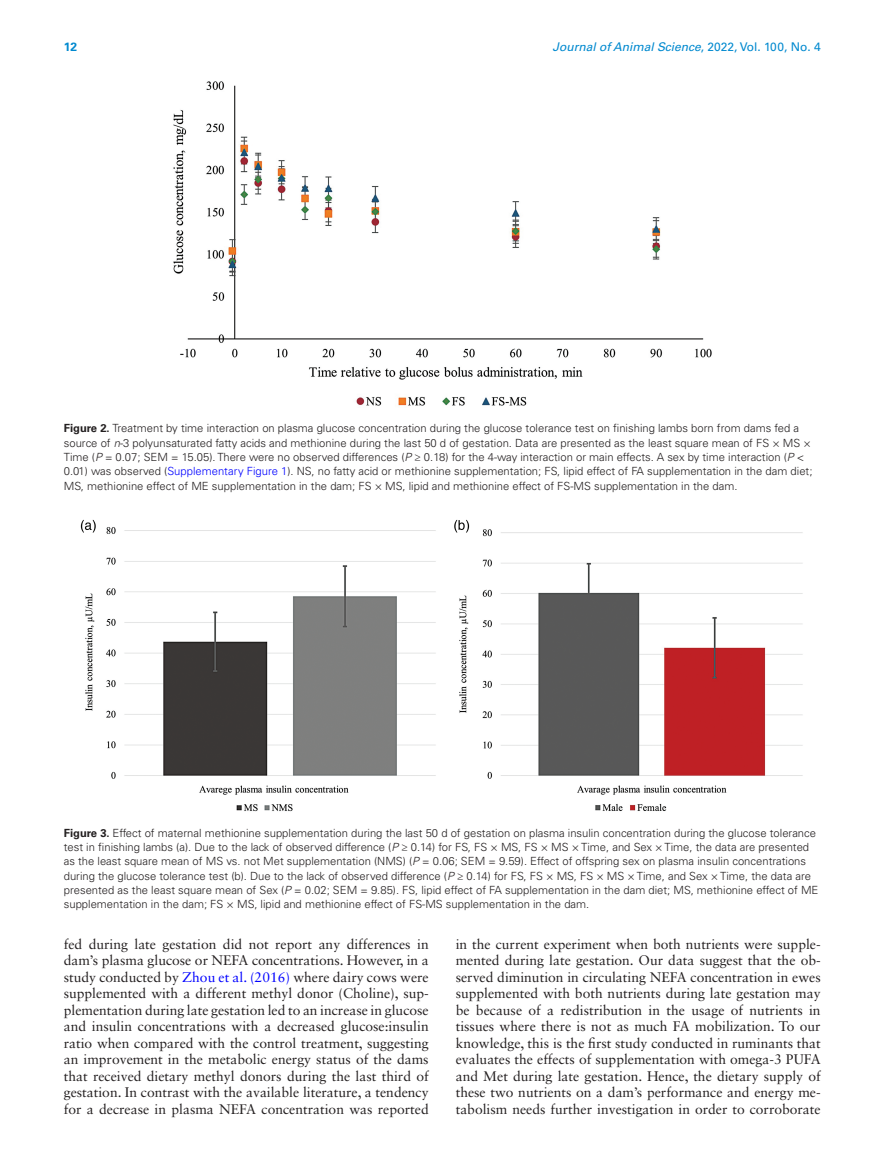
<style>
.page{position:relative;width:893px;height:1174px;background:#fff}
.page>*{position:absolute;margin:0;border:0;box-sizing:border-box;transform-origin:0 0}
.TextInd{font:13.8px/16.5px "Sabon LT Std";color:#231f20;text-align:justify}
.t1{font:italic 12px "Univers LT Std";color:#0089cf}
.t2{font:700 12px "Univers LT Std";color:#0089cf}
.FigCapt{font:300 11.25px/14.2px "Univers LT Std";color:#231f20}
.s1{font-style:normal}
.s2{font-weight:700}
.s3{font-style:italic}
.s4{color:#00f}
</style>
<div class="page">
<img style="left:173px;top:81px;width:539px;height:325px">
<img style="left:81px;top:519px;width:722px;height:293px">
<p class="t2" style="left:64px;top:40px;width:15px">12</p>
<p class="t1" style="left:553px;top:40px;width:270px">Journal of Animal Science<span class="s1">, 2022, Vol. 100, No. 4</span></p>
<p class="FigCapt" style="left:64px;top:421px;width:750px"><span class="s2">Figure 2.</span> Treatment by time interaction on plasma glucose concentration during the glucose tolerance test on finishing lambs born from dams fed a source of <span class="s3">n</span>-3 polyunsaturated fatty acids and methionine during the last 50 d of gestation. Data are presented as the least square mean of FS × MS × Time (<span class="s3">P</span> = 0.07; SEM = 15.05). There were no observed differences (<span class="s3">P</span> ≥ 0.18) for the 4-way interaction or main effects. A sex by time interaction (<span class="s3">P</span> &lt; 0.01) was observed (<span class="s4">Supplementary Figure 1</span>). NS, no fatty acid or methionine supplementation; FS, lipid effect of FA supplementation in the dam diet; MS, methionine effect of ME supplementation in the dam; FS × MS, lipid and methionine effect of FS-MS supplementation in the dam.</p>
<p class="FigCapt" style="left:64px;top:825px;width:756px"><span class="s2">Figure 3.</span> Effect of maternal methionine supplementation during the last 50 d of gestation on plasma insulin concentration during the glucose tolerance test in finishing lambs (a). Due to the lack of observed difference (<span class="s3">P</span> ≥ 0.14) for FS, FS × MS, FS × MS × Time, and Sex × Time, the data are presented as the least square mean of MS vs. not Met supplementation (NMS) (<span class="s3">P</span> = 0.06; SEM = 9.59). Effect of offspring sex on plasma insulin concentrations during the glucose tolerance test (b). Due to the lack of observed difference (<span class="s3">P</span> ≥ 0.14) for FS, FS × MS, FS × MS × Time, and Sex × Time, the data are presented as the least square mean of Sex (<span class="s3">P</span> = 0.02; SEM = 9.85). FS, lipid effect of FA supplementation in the dam diet; MS, methionine effect of ME supplementation in the dam; FS × MS, lipid and methionine effect of FS-MS supplementation in the dam.</p>
<p class="TextInd" style="left:64px;top:935px;width:366px">fed during late gestation did not report any differences in dam’s plasma glucose or NEFA concentrations. However, in a study conducted by <span class="s4">Zhou et al. (2016)</span> where dairy cows were supplemented with a different methyl donor (Choline), sup&shy;plementation during late gestation led to an increase in glucose and insulin concentrations with a decreased glucose:insulin ratio when compared with the control treatment, suggesting an improvement in the metabolic energy status of the dams that received dietary methyl donors during the last third of gestation. In contrast with the available literature, a tendency for a decrease in plasma NEFA concentration was reported</p>
<p class="TextInd" style="left:456px;top:935px;width:366px">in the current experiment when both nutrients were supple&shy;mented during late gestation. Our data suggest that the ob&shy;served diminution in circulating NEFA concentration in ewes supplemented with both nutrients during late gestation may be because of a redistribution in the usage of nutrients in tissues where there is not as much FA mobilization. To our knowledge, this is the first study conducted in ruminants that evaluates the effects of supplementation with omega-3 PUFA and Met during late gestation. Hence, the dietary supply of these two nutrients on a dam’s performance and energy me&shy;tabolism needs further investigation in order to corroborate</p>
</div>
